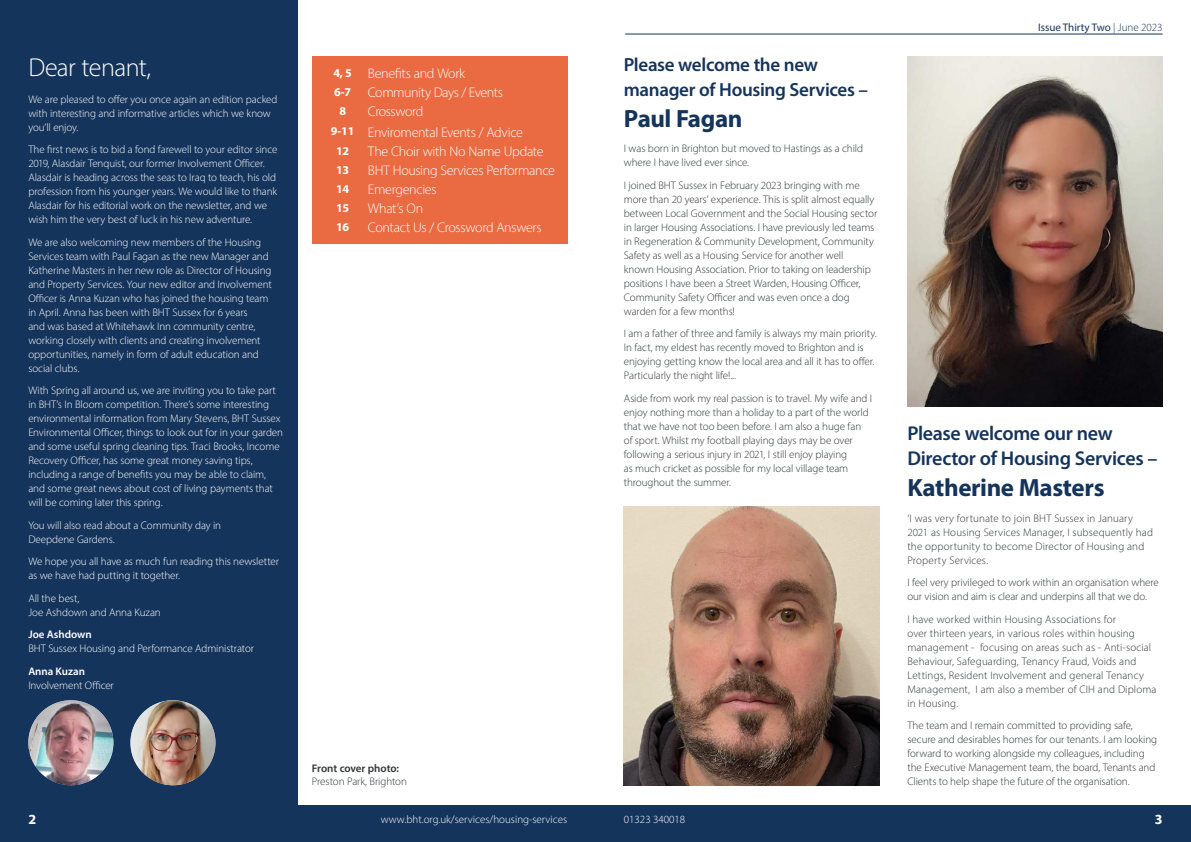
<style>
.page{position:relative;width:1191px;height:842px;background:#fff}
.page>*{position:absolute;margin:0;border:0;box-sizing:border-box;transform-origin:0 0}
.t1{font:300 26px "Myriad Pro";letter-spacing:-.02em;color:#fff}
.t2{font:700 25px "Myriad Pro";letter-spacing:-.015em;color:#15345c}
.t3{font:600 20px/25px "Myriad Pro";letter-spacing:-.015em;color:#15345c}
.t4{font:600 19px/25px "Myriad Pro";letter-spacing:-.015em;color:#15345c}
.t5{font:300 14px/19.2px "Myriad Pro";letter-spacing:-.025em;color:#fff}
.t6{font:700 14px "Myriad Pro";color:#fff}
.t7{font:700 12px "Myriad Pro";letter-spacing:-.01em;color:#fff}
.t8{font:300 11px/14px "Myriad Pro";letter-spacing:-.005em;color:#313537}
.t9{font:300 11px/14px "Myriad Pro";letter-spacing:-.01em;color:#fff}
.t10{font:300 11px/14px "Myriad Pro";letter-spacing:.015em;color:#313537}
.t11{font:11px "Myriad Pro";color:#15345c}
.t12{font:600 11px "Myriad Pro";letter-spacing:-.005em;color:#fff}
.t13{font:600 11px "Myriad Pro";letter-spacing:-.005em;color:#313537}
.s1{font-weight:700;font-size:12px}
.s2{font-weight:300}
</style>
<div class="page">
<div style="left:0;top:0;width:298px;height:842px;background:#15345c"></div>
<div style="left:312px;top:57px;width:255px;height:187px;background:#ea6b41"></div>
<img style="left:907px;top:57px;width:255px;height:350px">
<img style="left:130px;top:700px;width:85px;height:85px;border-radius:43px">
<img style="left:624px;top:506px;width:255px;height:279px">
<img style="left:28px;top:700px;width:85px;height:85px;border-radius:43px">
<hr style="left:625px;top:34px;width:537px;height:1px;background:#15345c">
<div style="left:587px;top:805px;width:604px;height:37px;background:#15345c"></div>
<div style="left:0;top:805px;width:604px;height:37px;background:#15345c"></div>
<h1 class="t1" style="left:28px;top:52px;width:124px">Dear tenant,</h1>
<p class="t9" style="left:28px;top:92px;width:251px">We are pleased to offer you once again an edition packed with interesting and informative articles which we know you’ll enjoy.</p>
<p class="t9" style="left:28px;top:142px;width:250px">The first news is to bid a fond farewell to your editor since 2019, Alasdair Tenquist, our former Involvement Officer.<br>Alasdair is heading across the seas to Iraq to teach, his old profession from his younger years. We would like to thank Alasdair for his editorial work on the newsletter, and we wish him the very best of luck in his new adventure.</p>
<p class="t9" style="left:28px;top:235px;width:245px">We are also welcoming new members of the Housing Services team with Paul Fagan as the new Manager and Katherine Masters in her new role as Director of Housing and Property Services. Your new editor and Involvement Officer is Anna Kuzan who has joined the housing team in April. Anna has been with BHT Sussex for 6 years<br>and was based at Whitehawk Inn community centre, working closely with clients and creating involvement opportunities, namely in form of adult education and social clubs.</p>
<p class="t9" style="left:28px;top:383px;width:256px">With Spring all around us, we are inviting you to take part in BHT’s In Bloom competition. There’s some interesting environmental information from Mary Stevens, BHT Sussex Environmental Officer, things to look out for in your garden and some useful spring cleaning tips. Traci Brooks, Income Recovery Officer, has some great money saving tips, including a range of benefits you may be able to claim, and some great news about cost of living payments that will be coming later this spring.</p>
<p class="t9" style="left:28px;top:518px;width:194px">You will also read about a Community day in<br>Deepdene Gardens.</p>
<p class="t9" style="left:28px;top:554px;width:252px">We hope you all have as much fun reading this newsletter as we have had putting it together.</p>
<p class="t9" style="left:28px;top:591px;width:134px">All the best,<br>Joe Ashdown and Anna Kuzan</p>
<p class="t12" style="left:28px;top:627px;width:65px">Joe Ashdown</p>
<p class="t9" style="left:28px;top:641px;width:227px">BHT Sussex Housing and Performance Administrator</p>
<p class="t12" style="left:28px;top:664px;width:58px">Anna Kuzan</p>
<p class="t9" style="left:28px;top:678px;width:87px">Involvement Officer</p>
<p class="t5" style="left:333px;top:64px;width:171px"><span class="s1">4, 5</span> Benefits and Work<br><span class="s1">6-7</span> Community Days / Events</p>
<p class="t7" style="left:339px;top:103px;width:8px">8</p>
<p class="t5" style="left:331px;top:101px;width:193px;line-height:20.7px;text-indent:37px">Crossword<br><span class="s1">9-11</span> Enviromental Events / Advice</p>
<p class="t7" style="left:336px;top:143px;width:15px">12</p>
<p class="t5" style="left:368px;top:142px;width:177px">The Choir with No Name Update</p>
<p class="t7" style="left:336px;top:162px;width:15px">13</p>
<p class="t5" style="left:368px;top:161px;width:188px">BHT Housing Services Performance</p>
<p class="t7" style="left:336px;top:181px;width:15px">14</p>
<p class="t5" style="left:368px;top:180px;width:70px">Emergencies</p>
<p class="t7" style="left:336px;top:200px;width:15px">15</p>
<p class="t5" style="left:368px;top:199px;width:57px">What’s On</p>
<p class="t7" style="left:336px;top:219px;width:15px">16</p>
<p class="t5" style="left:368px;top:218px;width:175px">Contact Us / Crossword Answers</p>
<p class="t13" style="left:312px;top:761px;width:89px">Front cover photo:</p>
<p class="t8" style="left:312px;top:774px;width:96px">Preston Park, Brighton</p>
<h3 class="t4" style="left:624px;top:52px;width:246px">Please welcome the new manager of Housing Services –</h3>
<h2 class="t2" style="left:624px;top:102px;width:120px">Paul Fagan</h2>
<p class="t8" style="left:624px;top:142px;width:241px">I was born in Brighton but moved to Hastings as a child where I have lived ever since.</p>
<p class="t8" style="left:624px;top:178px;width:255px">I joined BHT Sussex in February 2023 bringing with me more than 20 years’ experience. This is split almost equally between Local Government and the Social Housing sector in larger Housing Associations. I have previously led teams in Regeneration &amp; Community Development, Community Safety as well as a Housing Service for another well<br>known Housing Association. Prior to taking on leadership positions I have been a Street Warden, Housing Officer, Community Safety Officer and was even once a dog warden for a few months!</p>
<p class="t8" style="left:624px;top:327px;width:254px">I am a father of three and family is always my main priority.<br>In fact, my eldest has recently moved to Brighton and is enjoying getting know the local area and all it has to offer.<br>Particularly the night life!...</p>
<p class="t8" style="left:624px;top:391px;width:250px">Aside from work my real passion is to travel. My wife and I enjoy nothing more than a holiday to a part of the world that we have not too been before. I am also a huge fan of sport. Whilst my football playing days may be over following a serious injury in 2021, I still enjoy playing<br>as much cricket as possible for my local village team throughout the summer.</p>
<p class="t11" style="left:1038px;top:20px;width:126px">Issue Thirty Two <span class="s2">| June 2023</span></p>
<h3 class="t3" style="left:907px;top:421px;width:251px">Please welcome our new<br>Director of Housing Services –</h3>
<h2 class="t2" style="left:907px;top:472px;width:199px">Katherine Masters</h2>
<p class="t10" style="left:907px;top:511px;width:247px">‘I was very fortunate to join BHT Sussex in January 2021 as Housing Services Manager, I subsequently had the opportunity to become Director of Housing and Property Services.</p>
<p class="t8" style="left:907px;top:575px;width:253px">I feel very privileged to work within an organisation where our vision and aim is clear and underpins all that we do.</p>
<p class="t8" style="left:907px;top:612px;width:251px">I have worked within Housing Associations for<br>over thirteen years, in various roles within housing management - focusing on areas such as - Anti-social Behaviour, Safeguarding, Tenancy Fraud, Voids and Lettings, Resident Involvement and general Tenancy Management, I am also a member of CIH and Diploma in Housing.</p>
<p class="t8" style="left:907px;top:718px;width:251px">The team and I remain committed to providing safe, secure and desirables homes for our tenants. I am looking forward to working alongside my colleagues, including the Executive Management team, the board, Tenants and Clients to help shape the future of the organisation.</p>
<p class="t6" style="left:28px;top:810px;width:9px">2</p>
<p class="t9" style="left:381px;top:812px;width:188px">www.bht.org.uk/services/housing-services</p>
<p class="t9" style="left:624px;top:812px;width:63px">01323 340018</p>
<p class="t6" style="left:1154px;top:810px;width:9px">3</p>
</div>
